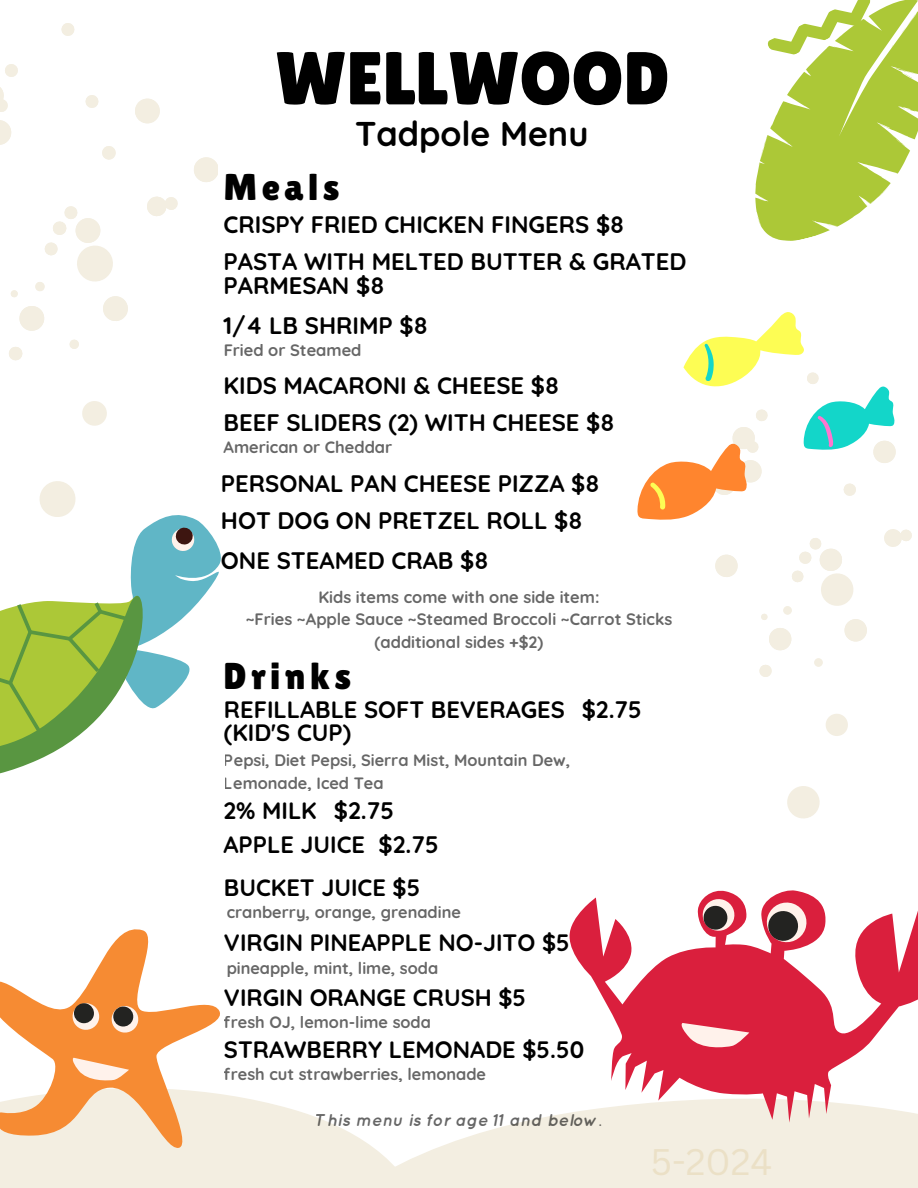
<style>
.page{position:relative;width:918px;height:1188px;background:#fff}
.page>*{position:absolute;margin:0;border:0;box-sizing:border-box;transform-origin:0 0}
.t1{font:74.7px "Lilita One";color:#000}
.t2{font:37.35px "Lilita One";letter-spacing:.12em;color:#000}
.t3{font:36px "Canva Sans";color:#ebe0c6}
.t4{font:700 34.2px "Quicksand";color:#000}
.t5{font:700 23.85px/23.7px "Quicksand";color:#000}
.t6{font:700 23.7px/23.7px "Quicksand";color:#000}
.t7{font:italic 700 17.1px "Quicksand";color:#000}
.t8{font:700 16.5px/22.5px "Quicksand";color:#000;text-align:center}
.t9{font:700 16.35px/22.5px "Quicksand";color:#000}
</style>
<div class="page">
<div style="left:459px;top:1118px;width:459px;height:70px;background:#f3eee1"></div>
<svg style="left:542px;top:890px;width:376px;height:255px"></svg>
<svg style="left:674px;top:1021px;width:75px;height:37px;background:#e76b7c"></svg>
<svg style="left:699px;top:895px;width:39px;height:40px;background:#b0606a"></svg>
<svg style="left:762px;top:898px;width:49px;height:49px;background:#af5f69"></svg>
<svg style="left:826px;top:714px;width:22px;height:22px"></svg>
<svg style="left:884px;top:529px;width:28px;height:18px"></svg>
<svg style="left:814px;top:658px;width:9px;height:9px"></svg>
<svg style="left:759px;top:665px;width:13px;height:12px"></svg>
<svg style="left:715px;top:554px;width:23px;height:23px"></svg>
<svg style="left:761px;top:538px;width:106px;height:113px"></svg>
<svg style="left:787px;top:786px;width:33px;height:32px"></svg>
<svg style="left:0;top:1094px;width:459px;height:94px;fill:#f3eee1"></svg>
<svg style="left:0;top:929px;width:223px;height:222px"></svg>
<svg style="left:70px;top:1058px;width:59px;height:24px"></svg>
<svg style="left:71px;top:1002px;width:29px;height:29px"></svg>
<svg style="left:111px;top:1005px;width:28px;height:29px"></svg>
<svg style="left:82px;top:401px;width:25px;height:25px"></svg>
<svg style="left:135px;top:98px;width:25px;height:26px"></svg>
<svg style="left:147px;top:196px;width:31px;height:20px"></svg>
<svg style="left:69px;top:339px;width:10px;height:10px"></svg>
<svg style="left:9px;top:347px;width:14px;height:14px"></svg>
<svg style="left:102px;top:146px;width:14px;height:14px"></svg>
<svg style="left:61px;top:23px;width:14px;height:13px"></svg>
<svg style="left:85px;top:95px;width:14px;height:13px"></svg>
<svg style="left:10px;top:206px;width:118px;height:125px"></svg>
<svg style="left:194px;top:157px;width:23px;height:25px"></svg>
<svg style="left:0;top:64px;width:18px;height:81px"></svg>
<svg style="left:0;top:754px;width:50px;height:20px"></svg>
<svg style="left:0;top:481px;width:221px;height:273px"></svg>
<svg style="left:755px;top:0;width:163px;height:241px;fill:#acc837"></svg>
<svg style="left:904px;top:136px;width:13px;height:14px"></svg>
<svg style="left:896px;top:23px;width:15px;height:14px"></svg>
<svg style="left:902px;top:70px;width:12px;height:12px"></svg>
<svg style="left:885px;top:178px;width:4px;height:4px"></svg>
<svg style="left:859px;top:197px;width:9px;height:10px"></svg>
<svg style="left:766px;top:0;width:112px;height:63px"></svg>
<svg style="left:637px;top:312px;width:259px;height:208px"></svg>
<p class="t1" style="left:275px;top:35px;width:396px">WELLWOOD</p>
<p class="t4" style="left:355px;top:112px;width:235px">Tadpole Menu</p>
<p class="t2" style="left:224px;top:165px;width:118px">Meals</p>
<h1 class="t5" style="left:224px;top:212px;width:402px">CRISPY FRIED CHICKEN FINGERS $8</h1>
<h2 class="t5" style="left:224px;top:249px;width:464px">PASTA WITH MELTED BUTTER &amp; GRATED<br>PARMESAN $8</h2>
<h3 class="t5" style="left:224px;top:313px;width:206px">1/4 LB SHRIMP $8</h3>
<p class="t8" style="left:224px;top:339px;width:139px">Fried or Steamed</p>
<p class="t5" style="left:224px;top:373px;width:337px">KIDS MACARONI &amp; CHEESE $8</p>
<h4 class="t5" style="left:224px;top:410px;width:392px">BEEF SLIDERS (2) WITH CHEESE $8</h4>
<p class="t8" style="left:224px;top:436px;width:170px">American or Cheddar</p>
<h4 class="t5" style="left:221px;top:471px;width:380px">PERSONAL PAN CHEESE PIZZA $8</h4>
<p class="t5" style="left:221px;top:508px;width:363px">HOT DOG ON PRETZEL ROLL $8</p>
<p class="t5" style="left:221px;top:548px;width:269px">ONE STEAMED CRAB $8</p>
<p class="t8" style="left:246px;top:585px;width:428px">Kids items come with one side item:<br>~Fries ~Apple Sauce ~Steamed Broccoli ~Carrot Sticks (additional sides +$2)</p>
<h4 class="t2" style="left:224px;top:654px;width:129px">Drinks</h4>
<p class="t6" style="left:224px;top:697px;width:342px">REFILLABLE SOFT BEVERAGES (KID'S CUP)</p>
<p class="t9" style="left:224px;top:749px;width:348px">Pepsi, Diet Pepsi, Sierra Mist, Mountain Dew,<br>Lemonade, Iced Tea</p>
<h4 class="t6" style="left:224px;top:798px;width:95px">2% MILK</h4>
<p class="t6" style="left:224px;top:832px;width:143px">APPLE JUICE</p>
<p class="t5" style="left:334px;top:798px;width:62px">$2.75</p>
<h4 class="t5" style="left:379px;top:832px;width:62px">$2.75</h4>
<h4 class="t5" style="left:582px;top:697px;width:62px">$2.75</h4>
<h4 class="t6" style="left:224px;top:875px;width:198px">BUCKET JUICE $5</h4>
<p class="t9" style="left:227px;top:901px;width:236px">cranberry, orange, grenadine</p>
<h4 class="t6" style="left:224px;top:931px;width:347px">VIRGIN PINEAPPLE NO-JITO $5</h4>
<p class="t6" style="left:224px;top:985px;width:304px">VIRGIN ORANGE CRUSH $5</p>
<p class="t9" style="left:227px;top:956px;width:213px">pineapple, mint, lime, soda</p>
<p class="t9" style="left:224px;top:1011px;width:209px">fresh OJ, lemon-lime soda</p>
<p class="t6" style="left:224px;top:1037px;width:362px">STRAWBERRY LEMONADE $5.50</p>
<p class="t9" style="left:224px;top:1062px;width:264px">fresh cut strawberries, lemonade</p>
<p class="t7" style="left:316px;top:1110px;width:288px">This menu is for age 11 and below.</p>
<h3 class="t3" style="left:651px;top:1137px;width:123px">5-2024</h3>
</div>
